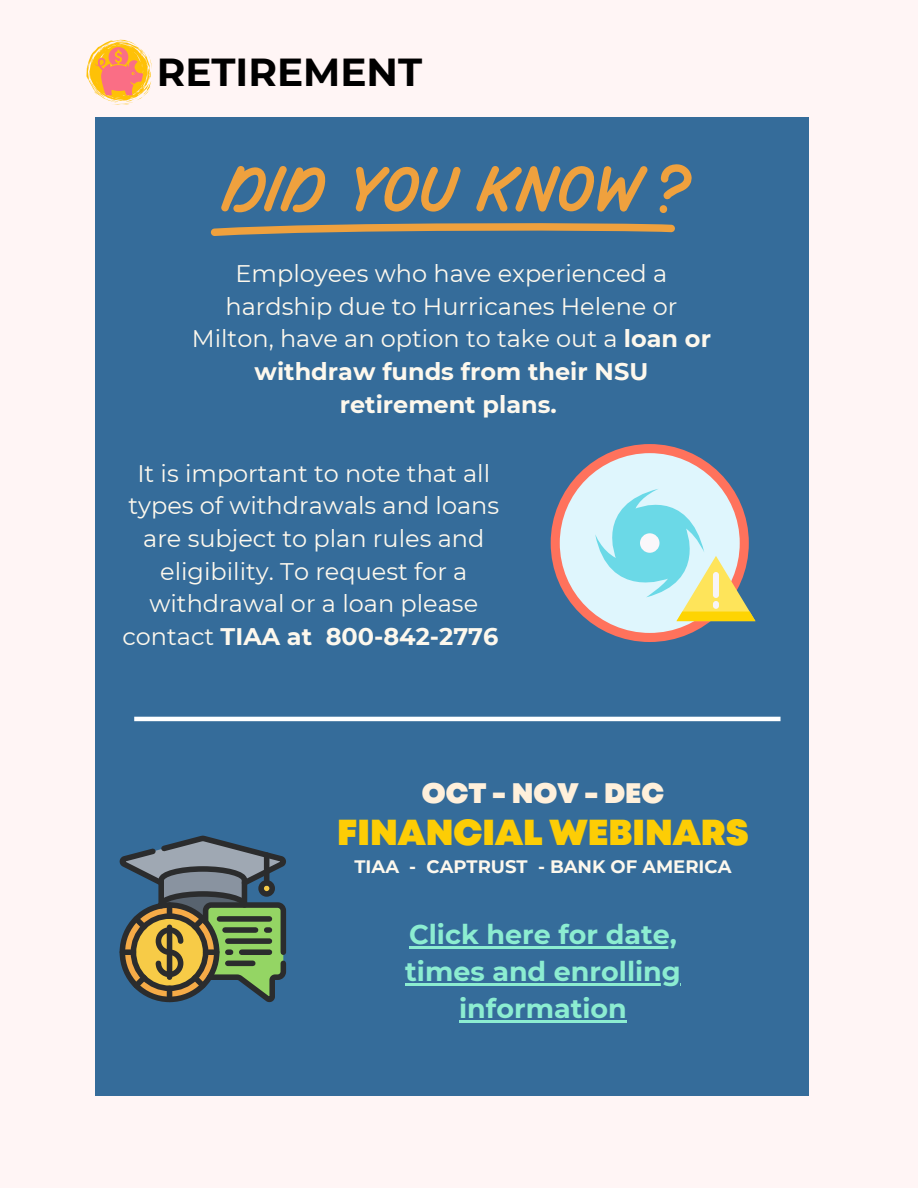
<style>
.page{position:relative;width:918px;height:1188px;background:#fff5f5}
.page>*{position:absolute;margin:0;border:0;box-sizing:border-box;transform-origin:0 0}
.t1{font:700 39px "Montserrat";color:#000}
.t2{font:900 36.15px "Mont";color:#fdcd05}
.t3{font:900 28.2px "Mont";color:#fff0db}
.t4{font:700 27px/37.2px "Montserrat";color:#8cedd1;text-align:center}
.t5{font:24px/32.7px "Montserrat";color:#fdf8ed;text-align:center}
.t6{font:700 18px "Montserrat";color:#fdf8ed}
.s1{font-weight:700}
</style>
<div class="page">
<div style="left:95px;top:118px;width:713px;height:978px;background:#356c9a"></div>
<svg style="left:86px;top:40px;width:66px;height:65px"></svg>
<svg style="left:661px;top:164px;width:31px;height:36px"></svg>
<div style="left:660px;top:205px;width:7px;height:8px;background:#efa13e;border-radius:4px"></div>
<svg style="left:211px;top:223px;width:464px;height:13px"></svg>
<svg style="left:221px;top:166px;width:105px;height:46px"></svg>
<svg style="left:355px;top:166px;width:106px;height:46px"></svg>
<svg style="left:476px;top:166px;width:172px;height:46px"></svg>
<div style="left:551px;top:444px;width:198px;height:198px;background:#ff725c;border-radius:50%"></div>
<div style="left:560px;top:453px;width:180px;height:180px;background:#dff6fd;border-radius:50%"></div>
<svg style="left:594px;top:486px;width:161px;height:135px"></svg>
<div style="left:713px;top:572px;width:6px;height:26px;background:#f7f4f7;border-radius:3px"></div>
<div style="left:713px;top:601px;width:6px;height:8px;background:#f7f4f7;border-radius:3px"></div>
<hr style="left:134px;top:717px;width:647px;height:4px;background:#fff">
<svg style="left:119px;top:836px;width:168px;height:167px"></svg>
<div style="left:242px;top:949px;width:27px;height:6px;background:#2b2c2d"></div>
<div style="left:264px;top:855px;width:5px;height:28px;background:#2b2c2d"></div>
<hr style="left:409px;top:946px;width:268px;height:2px;background:#8cedd1">
<hr style="left:405px;top:983px;width:276px;height:2px;background:#8cedd1">
<hr style="left:459px;top:1020px;width:168px;height:2px;background:#8cedd1">
<p class="t1" style="left:157px;top:48px;width:267px">RETIREMENT</p>
<p class="t5" style="left:192px;top:257px;width:521px">Employees who have experienced a hardship due to Hurricanes Helene or<br>Milton, have an option to take out a <span class="s1">loan or withdraw funds from their NSU retirement plans.</span></p>
<h1 class="t5" style="left:122px;top:457px;width:378px">It is important to note that all types of withdrawals and loans are subject to plan rules and eligibility. To request for a withdrawal or a loan please contact <span class="s1">TIAA at 800-842-2776</span></h1>
<p class="t3" style="left:422px;top:783px;width:244px">OCT - NOV - DEC</p>
<h4 class="t2" style="left:337px;top:819px;width:413px">FINANCIAL WEBINARS</h4>
<h4 class="t6" style="left:355px;top:855px;width:378px">TIAA - CAPTRUST - BANK OF AMERICA</h4>
<p class="t4" style="left:409px;top:915px;width:269px">Click here for date,</p>
<p class="t4" style="left:405px;top:953px;width:277px">times and enrolling information</p>
</div>
